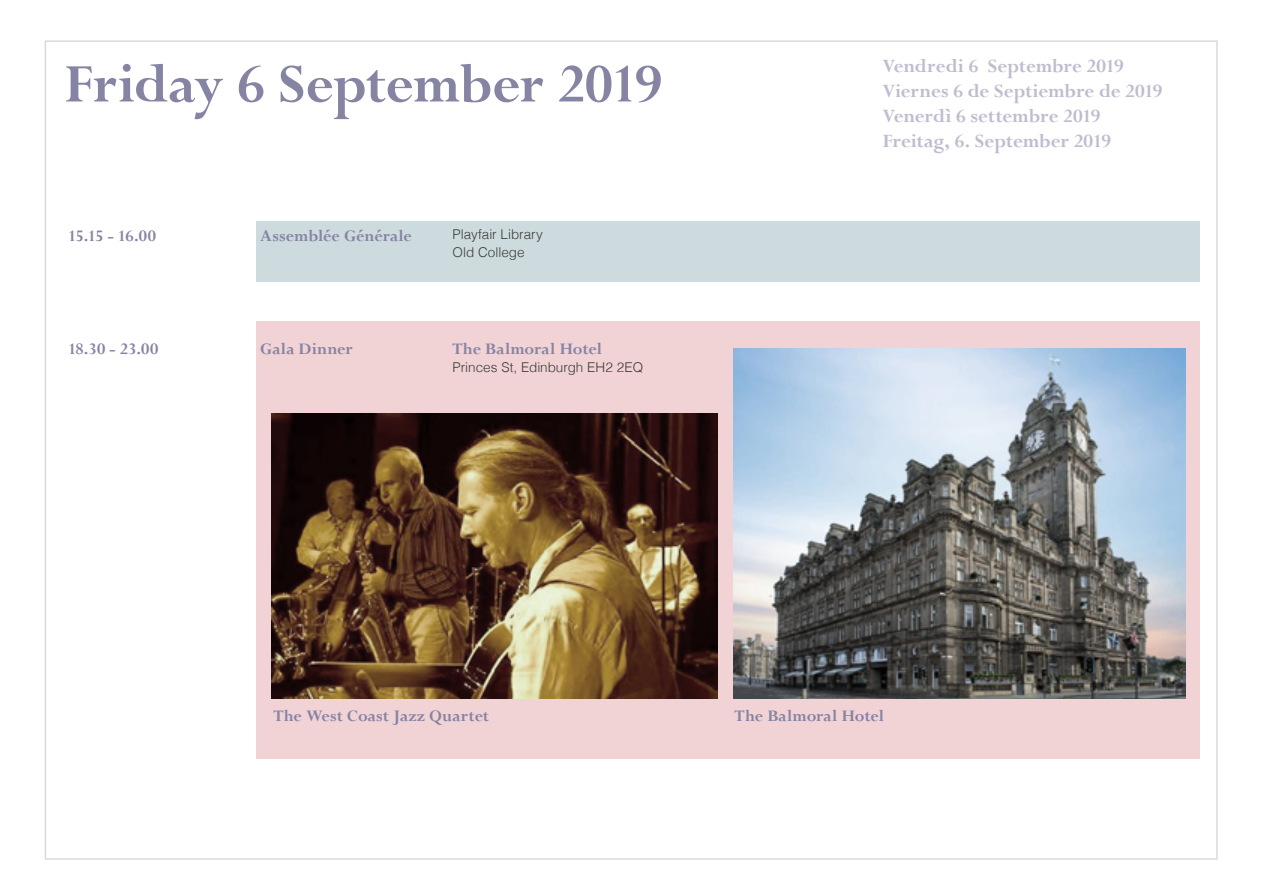
<style>
.page{position:relative;width:1263px;height:893px;background:#fff}
.page>*{position:absolute;margin:0;border:0;box-sizing:border-box;transform-origin:0 0}
.Cover_title{font:700 60px "Perpetua";letter-spacing:-.015em;color:#8684a3}
.Cover_sub_line{font:700 21px "Perpetua";letter-spacing:-.005em;color:#bebdd0}
.Body_copy_9pt{font:700 18px "Perpetua";color:#8684a3}
.Body_copy_9pt-2{font:300 13.5px/18px "Helvetica";color:#3c3c3b}
</style>
<div class="page">
<div style="left:256px;top:321px;width:943px;height:438px;background:#f1d3d5"></div>
<div style="left:256px;top:222px;width:943px;height:60px;background:#cddbde"></div>
<img style="left:734px;top:348px;width:451px;height:350px">
<img style="left:271px;top:413px;width:447px;height:285px">
<p class="Cover_title" style="left:64px;top:46px;width:600px">Friday 6 September 2019</p>
<p class="Cover_sub_line" style="left:882px;top:52px;width:243px">Vendredi 6 Septembre 2019</p>
<p class="Cover_sub_line" style="left:882px;top:78px;width:282px">Viernes 6 de Septiembre de 2019</p>
<p class="Cover_sub_line" style="left:882px;top:103px;width:220px">Venerdì 6 settembre 2019</p>
<p class="Cover_sub_line" style="left:882px;top:128px;width:230px">Freitag, 6. September 2019</p>
<p class="Body_copy_9pt" style="left:68px;top:225px;width:89px">15.15 - 16.00</p>
<p class="Body_copy_9pt" style="left:260px;top:225px;width:153px">Assemblée Générale</p>
<p class="Body_copy_9pt-2" style="left:452px;top:225px;width:92px">Playfair Library<br>Old College</p>
<p class="Body_copy_9pt" style="left:68px;top:338px;width:92px">18.30 - 23.00</p>
<p class="Body_copy_9pt" style="left:260px;top:338px;width:94px">Gala Dinner</p>
<p class="Body_copy_9pt" style="left:452px;top:338px;width:151px">The Balmoral Hotel</p>
<p class="Body_copy_9pt-2" style="left:452px;top:357px;width:192px">Princes St, Edinburgh EH2 2EQ</p>
<p class="Body_copy_9pt" style="left:273px;top:704px;width:217px">The West Coast Jazz Quartet</p>
<p class="Body_copy_9pt" style="left:735px;top:704px;width:151px">The Balmoral Hotel</p>
</div>
